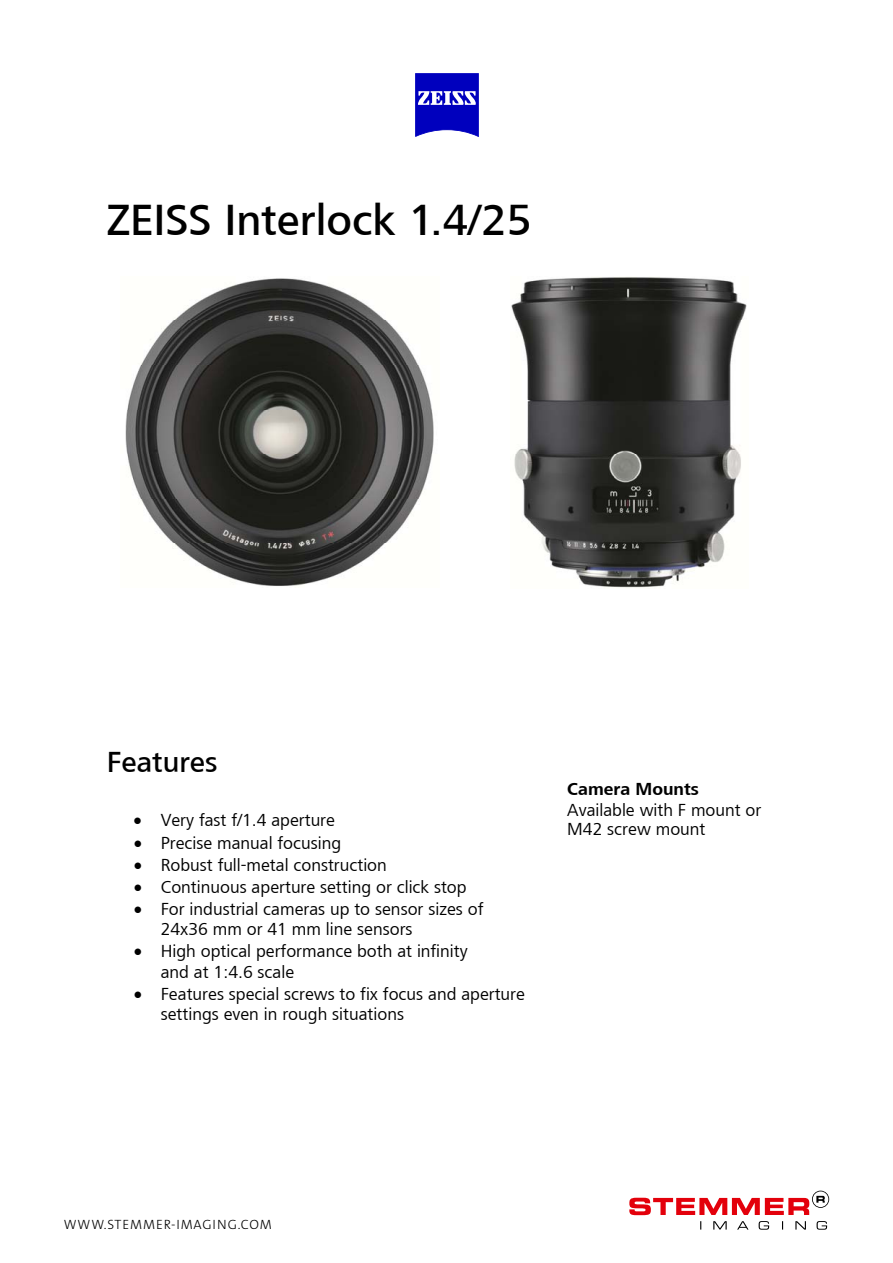
<style>
.page{position:relative;width:893px;height:1263px;background:#fff}
.page>*{position:absolute;margin:0;border:0;box-sizing:border-box;transform-origin:0 0}
.t1{font:500 45px "Lino Frutiger Next";color:#000}
.t2{font:500 30px "Lino Frutiger Next";color:#000}
.t3{font:18px/20.1px "Lino Frutiger Next";color:#000}
.t4{font:700 18px "Lino Frutiger Next";color:#000}
.t5{font:13.5px "The Sans LP3 Lig";letter-spacing:.065em;color:#000}
</style>
<div class="page">
<svg style="left:415px;top:73px;width:64px;height:64px;background:#3131ca"></svg>
<img style="left:125px;top:278px;width:309px;height:308px">
<img style="left:511px;top:277px;width:236px;height:311px">
<svg style="left:629px;top:1190px;width:200px;height:40px"></svg>
<h1 class="t1" style="left:107px;top:195px;width:427px">ZEISS Interlock 1.4/25</h1>
<h2 class="t2" style="left:107px;top:746px;width:112px">Features</h2>
<p class="t3" style="left:133px;top:810px;width:203px">• Very fast f/1.4 aperture</p>
<p class="t3" style="left:134px;top:833px;width:209px">• Precise manual focusing</p>
<p class="t3" style="left:134px;top:855px;width:255px">• Robust full-metal construction</p>
<p class="t3" style="left:134px;top:877px;width:334px">• Continuous aperture setting or click stop</p>
<p class="t3" style="left:161px;top:899px;width:324px;text-indent:-27px">• For industrial cameras up to sensor sizes of<br>24x36 mm or 41 mm line sensors</p>
<p class="t3" style="left:161px;top:941px;width:309px;text-indent:-27px">• High optical performance both at infinity and at 1:4.6 scale</p>
<p class="t3" style="left:161px;top:984px;width:366px;text-indent:-27px">• Features special screws to fix focus and aperture settings even in rough situations</p>
<p class="t4" style="left:567px;top:779px;width:133px">Camera Mounts</p>
<p class="t3" style="left:567px;top:799px;width:196px">Available with F mount or<br>M42 screw mount</p>
<p class="t5" style="left:64px;top:1215px;width:209px">WWW.STEMMER-IMAGING.COM</p>
</div>
